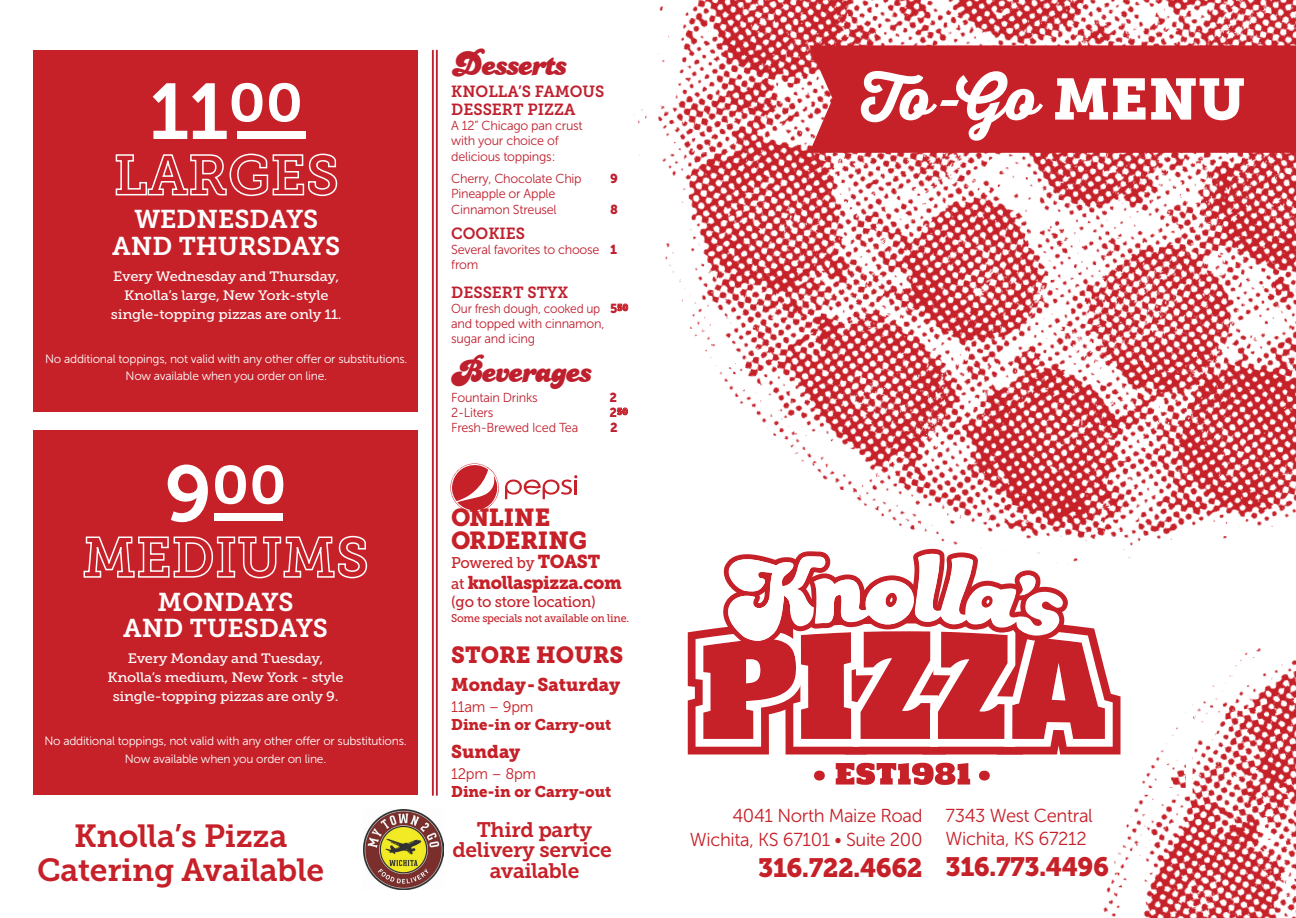
<style>
.page{position:relative;width:1296px;height:918px;background:#fff}
.page>*{position:absolute;margin:0;border:0;box-sizing:border-box;transform-origin:0 0}
.t1{font:78.45px "Museo Slab 700";color:#fff}
.t2{font:53.4px "Museo Slab 700";color:#fff;scale:1.12 1}
.t3{font:34.65px "Candice";letter-spacing:-.04em;color:#bf202e}
.t4{font:31.8px/33.5px "Museo Slab 700";letter-spacing:-.01em;color:#c62028;text-align:center}
.t5{font:26.4px "Museo Slab 900";letter-spacing:-.02em;color:#c62028}
.t6{font:25.65px/26.1px "Museo Slab 700";color:#fff;text-align:center}
.t7{font:24.45px/22.4px "Museo Slab 900";color:#c62028}
.t8{font:23.1px "Museo Slab 900";color:#c62028}
.t9{font:21px/21px "Museo Slab 700";letter-spacing:-.02em;color:#c62028;text-align:center}
.t10{font:18.75px/23.4px "Museo Sans 300";letter-spacing:-.02em;color:#c62028;text-align:right}
.t11{font:18.3px "Museo Slab 900";letter-spacing:-.015em;color:#c62028}
.t12{font:16.05px/18px "Museo Slab 700";color:#bf202e}
.t13{font:15.45px "Museo Slab 900";color:#c62028}
.t14{font:15.45px "Museo Slab 500";letter-spacing:-.02em;color:#c62028}
.t15{font:15.3px "Museo Sans 300";letter-spacing:-.02em;color:#c62028}
.t16{font:13.65px/19px "Museo Slab 500";letter-spacing:-.02em;color:#fff;text-align:center;scale:1.08 1}
.t17{font:13.05px/15.1px "Museo Sans 300";letter-spacing:-.02em;color:#bf202e}
.t18{font:13.05px/15.1px "Museo Sans 300";letter-spacing:-.02em;color:#bf202e;scale:.92 1}
.t19{font:13.05px "Museo Sans 900";color:#bf202e}
.t20{font:12.15px/17.5px "Museo Sans 300";letter-spacing:-.02em;color:#fff;text-align:center}
.t21{font:11.1px "Museo Slab 500";letter-spacing:-.02em;color:#c62028;scale:.96 1}
.t22{font:9.15px "Museo Sans 900";color:#bf202e}
.s1{font-size:78.45px}
.s2{font-family:"Museo Sans 900"}
.s3{font-size:13.05px}
.s4{font-family:"Museo Slab 900";font-size:18.6px}
.s5{font-family:"Museo Slab 500";font-size:15.45px}
</style>
<div class="page">
<img style="left:617px;top:0;width:679px;height:742px">
<img style="left:1103px;top:583px;width:193px;height:335px">
<div style="left:809px;top:45px;width:487px;height:108px;background:#c62028"></div>
<svg style="left:861px;top:71px;width:182px;height:70px"></svg>
<svg style="left:1055px;top:78px;width:189px;height:42px"></svg>
<div style="left:33px;top:51px;width:385px;height:361px;background:#c62028"></div>
<svg style="left:115px;top:153px;width:223px;height:44px"></svg>
<svg style="left:617px;top:304px;width:11px;height:7px"></svg>
<svg style="left:617px;top:408px;width:11px;height:7px"></svg>
<hr style="left:432px;top:51px;width:2px;height:744px;background:#bf202e">
<hr style="left:436px;top:51px;width:2px;height:744px;background:#bf202e">
<div style="left:237px;top:131px;width:69px;height:8px;background:#fff"></div>
<div style="left:33px;top:430px;width:385px;height:365px;background:#c62028"></div>
<svg style="left:83px;top:513px;width:285px;height:66px"></svg>
<div style="left:214px;top:514px;width:69px;height:7px;background:#fff"></div>
<svg style="left:688px;top:549px;width:505px;height:246px"></svg>
<svg style="left:450px;top:463px;width:127px;height:49px"></svg>
<img style="left:363px;top:809px;width:81px;height:81px">
<h1 class="t1" style="left:150px;top:67px;width:155px">11<sup>00</sup></h1>
<h3 class="t6" style="left:112px;top:207px;width:230px">WEDNESDAYS<br>AND THURSDAYS</h3>
<p class="t16" style="left:111px;top:267px;width:215px">Every Wednesday and Thursday,<br>Knolla’s large, New York-style single-topping pizzas are only 11.</p>
<p class="t20" style="left:45px;top:350px;width:364px">No additional toppings, not valid with any other offer or substitutions.<br>Now available when you order on line.</p>
<h2 class="t2" style="left:165px;top:455px;width:110px"><span class="s1">9</span>00</h2>
<h3 class="t6" style="left:123px;top:589px;width:206px">MONDAYS<br>AND TUESDAYS</h3>
<p class="t16" style="left:107px;top:649px;width:220px">Every Monday and Tuesday,<br>Knolla’s medium, New York - style single-topping pizzas are only 9.</p>
<p class="t20" style="left:44px;top:732px;width:364px">No additional toppings, not valid with any other offer or substitutions.<br>Now available when you order on line.</p>
<h3 class="t4" style="left:37px;top:820px;width:289px">Knolla’s Pizza<br>Catering Available</h3>
<h3 class="t3" style="left:451px;top:45px;width:117px">Desserts</h3>
<h3 class="t12" style="left:451px;top:83px;width:155px">KNOLLA’S FAMOUS<br>DESSERT PIZZA</h3>
<p class="t17" style="left:451px;top:118px;width:133px">A 12” Chicago pan crust with your choice of delicious toppings:</p>
<p class="t17" style="left:451px;top:171px;width:132px">Cherry, Chocolate Chip</p>
<p class="t19" style="left:610px;top:171px;width:9px">9</p>
<p class="t17" style="left:451px;top:186px;width:107px">Pineapple or Apple<br>Cinnamon Streusel</p>
<p class="t19" style="left:610px;top:202px;width:9px">8</p>
<h3 class="t12" style="left:451px;top:225px;width:75px">COOKIES</h3>
<p class="t17" style="left:451px;top:242px;width:167px">Several favorites to choose <span class="s2">1 </span>from</p>
<h3 class="t12" style="left:451px;top:283px;width:119px">DESSERT STYX</h3>
<p class="t18" style="left:451px;top:301px;width:194px">Our fresh dough, cooked up <span class="s2">5</span><sup>50 </sup>and topped with cinnamon, sugar and icing</p>
<h3 class="t3" style="left:451px;top:352px;width:142px">Beverages</h3>
<p class="t17" style="left:451px;top:390px;width:88px">Fountain Drinks</p>
<p class="t19" style="left:609px;top:390px;width:9px">2</p>
<p class="t17" style="left:451px;top:405px;width:44px">2-Liters</p>
<p class="t22" style="left:609px;top:406px;width:20px"><span class="s3">2</span>50</p>
<p class="t17" style="left:451px;top:420px;width:129px">Fresh-Brewed Iced Tea</p>
<p class="t19" style="left:610px;top:420px;width:9px">2</p>
<h3 class="t7" style="left:451px;top:507px;width:137px">ONLINE<br>ORDERING</h3>
<p class="t14" style="left:451px;top:554px;width:150px">Powered by <span class="s4">TOAST</span></p>
<h3 class="t11" style="left:451px;top:572px;width:172px"><span class="s5">at</span> knollaspizza.com</h3>
<p class="t14" style="left:451px;top:593px;width:146px">(go to store location)</p>
<p class="t21" style="left:451px;top:612px;width:187px">Some specials not available on line.</p>
<h3 class="t8" style="left:451px;top:641px;width:174px">STORE HOURS</h3>
<h3 class="t11" style="left:451px;top:674px;width:170px">Monday-Saturday</h3>
<p class="t15" style="left:451px;top:698px;width:84px">11am – 9pm</p>
<p class="t13" style="left:451px;top:716px;width:161px">Dine-in or Carry-out</p>
<h3 class="t11" style="left:451px;top:741px;width:71px">Sunday</h3>
<p class="t15" style="left:451px;top:766px;width:86px">12pm – 8pm</p>
<p class="t13" style="left:451px;top:783px;width:161px">Dine-in or Carry-out</p>
<h3 class="t9" style="left:453px;top:819px;width:161px">Third party delivery service available</h3>
<h3 class="t10" style="left:690px;top:804px;width:234px">4041 North Maize Road<br>Wichita, KS 67101 • Suite 200</h3>
<h3 class="t5" style="left:758px;top:852px;width:166px">316.722.4662</h3>
<h3 class="t10" style="left:946px;top:805px;width:149px;line-height:22.5px;text-align:left">7343 West Central<br>Wichita, KS 67212</h3>
<h3 class="t5" style="left:946px;top:852px;width:165px">316.773.4496</h3>
</div>
